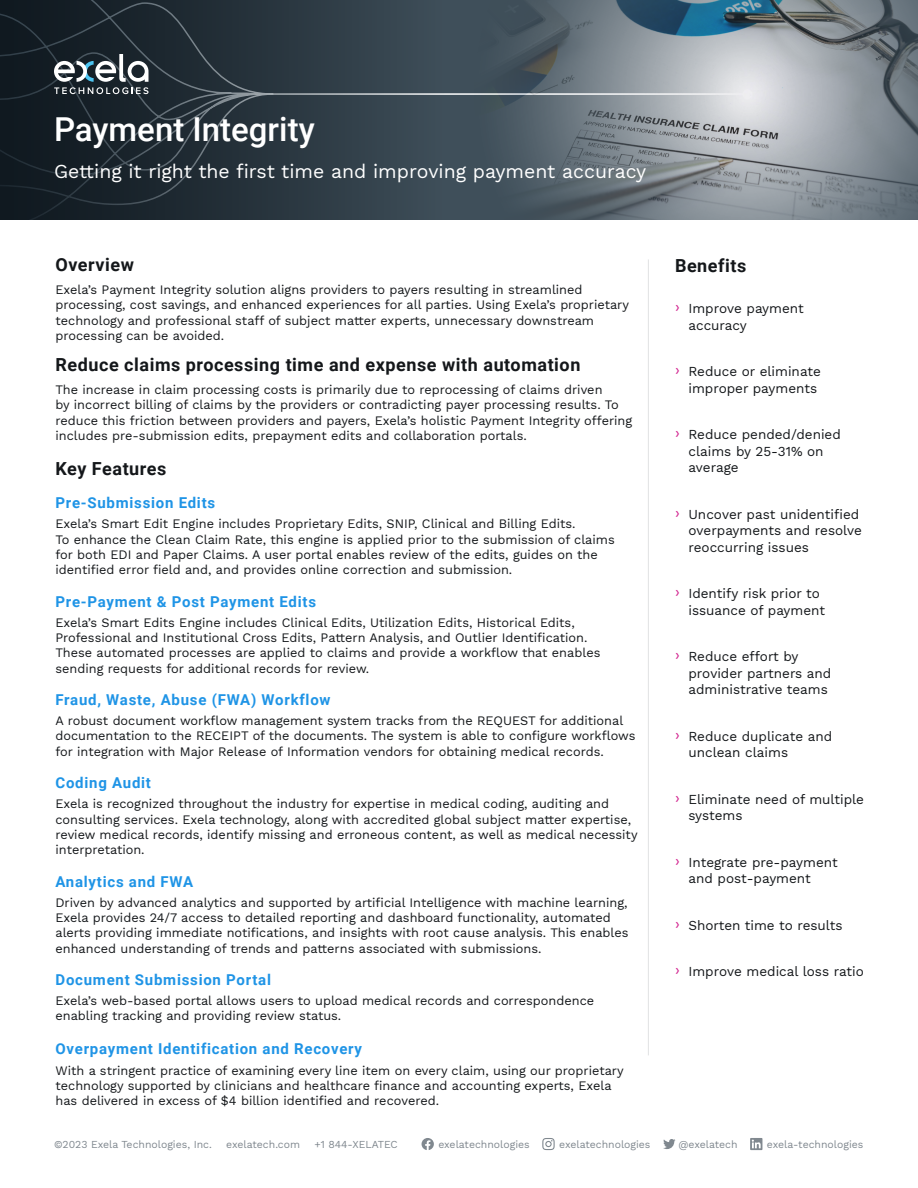
<style>
.page{position:relative;width:918px;height:1188px;background:#fff}
.page>*{position:absolute;margin:0;border:0;box-sizing:border-box;transform-origin:0 0}
.page_title_-_white{font:500 33px "Roboto";color:#fff}
.accent_paragraph{font:19.5px "Work Sans";color:#fff}
.section_header{font:700 18px "Roboto";letter-spacing:.03em;color:#14171a}
.section_header-2{font:700 15px "Roboto";letter-spacing:.05em;color:#1f94e6}
.t1{font:13.5px/16.5px "Work Sans";color:#14171a}
.main_paragraph_-_9{font:12.75px/15.3px "Work Sans";color:#14171a}
.footer_boilerplate_l{font:10.5px "Work Sans";color:#80888f}
.s1{font-size:15px;color:#d32690}
</style>
<div class="page">
<svg style="left:0;top:0;width:472px;height:220px;background:#28343d"></svg>
<svg style="left:54px;top:54px;width:94px;height:40px"></svg>
<img style="left:472px;top:0;width:446px;height:220px">
<hr style="left:648px;top:259px;width:1px;height:796px;background:#e1e2e3">
<svg style="left:542px;top:1138px;width:13px;height:12px"></svg>
<svg style="left:663px;top:1139px;width:13px;height:10px"></svg>
<svg style="left:750px;top:1138px;width:12px;height:12px"></svg>
<svg style="left:422px;top:1138px;width:12px;height:12px"></svg>
<p class="page_title_-_white" style="left:54px;top:106px;width:262px">Payment Integrity</p>
<p class="accent_paragraph" style="left:54px;top:156px;width:594px">Getting it right the first time and improving payment accuracy</p>
<p class="section_header" style="left:56px;top:252px;width:80px">Overview</p>
<p class="main_paragraph_-_9" style="left:56px;top:281px;width:575px">Exela’s Payment Integrity solution aligns providers to payers resulting in streamlined processing, cost savings, and enhanced experiences for all parties. Using Exela’s proprietary technology and professional staff of subject matter experts, unnecessary downstream processing can be avoided.</p>
<p class="section_header" style="left:56px;top:352px;width:526px">Reduce claims processing time and expense with automation</p>
<p class="main_paragraph_-_9" style="left:56px;top:382px;width:578px">The increase in claim processing costs is primarily due to reprocessing of claims driven<br>by incorrect billing of claims by the providers or contradicting payer processing results. To reduce this friction between providers and payers, Exela’s holistic Payment Integrity offering includes pre-submission edits, prepayment edits and collaboration portals.</p>
<p class="section_header" style="left:56px;top:456px;width:112px">Key Features</p>
<p class="section_header-2" style="left:56px;top:492px;width:161px">Pre-Submission Edits</p>
<p class="main_paragraph_-_9" style="left:56px;top:516px;width:561px">Exela’s Smart Edit Engine includes Proprietary Edits, SNIP, Clinical and Billing Edits.<br>To enhance the Clean Claim Rate, this engine is applied prior to the submission of claims for both EDI and Paper Claims. A user portal enables review of the edits, guides on the identified error field and, and provides online correction and submission.</p>
<p class="section_header-2" style="left:56px;top:591px;width:262px">Pre-Payment &amp; Post Payment Edits</p>
<p class="main_paragraph_-_9" style="left:56px;top:614px;width:546px">Exela’s Smart Edits Engine includes Clinical Edits, Utilization Edits, Historical Edits, Professional and Institutional Cross Edits, Pattern Analysis, and Outlier Identification.<br>These automated processes are applied to claims and provide a workflow that enables sending requests for additional records for review.</p>
<p class="section_header-2" style="left:56px;top:689px;width:277px">Fraud, Waste, Abuse (FWA) Workflow</p>
<p class="main_paragraph_-_9" style="left:56px;top:713px;width:581px">A robust document workflow management system tracks from the REQUEST for additional documentation to the RECEIPT of the documents. The system is able to configure workflows for integration with Major Release of Information vendors for obtaining medical records.</p>
<p class="section_header-2" style="left:56px;top:772px;width:97px">Coding Audit</p>
<p class="main_paragraph_-_9" style="left:56px;top:796px;width:584px">Exela is recognized throughout the industry for expertise in medical coding, auditing and consulting services. Exela technology, along with accredited global subject matter expertise, review medical records, identify missing and erroneous content, as well as medical necessity interpretation.</p>
<p class="section_header-2" style="left:56px;top:871px;width:139px">Analytics and FWA</p>
<p class="main_paragraph_-_9" style="left:56px;top:894px;width:575px">Driven by advanced analytics and supported by artificial Intelligence with machine learning, Exela provides 24/7 access to detailed reporting and dashboard functionality, automated alerts providing immediate notifications, and insights with root cause analysis. This enables enhanced understanding of trends and patterns associated with submissions.</p>
<p class="section_header-2" style="left:56px;top:969px;width:217px">Document Submission Portal</p>
<p class="main_paragraph_-_9" style="left:56px;top:993px;width:540px">Exela’s web-based portal allows users to upload medical records and correspondence enabling tracking and providing review status.</p>
<p class="section_header-2" style="left:56px;top:1039px;width:308px">Overpayment Identification and Recovery</p>
<p class="main_paragraph_-_9" style="left:56px;top:1062px;width:570px">With a stringent practice of examining every line item on every claim, using our proprietary technology supported by clinicians and healthcare finance and accounting experts, Exela has delivered in excess of $4 billion identified and recovered.</p>
<p class="section_header" style="left:675px;top:253px;width:73px">Benefits</p>
<p class="t1" style="left:688px;top:300px;width:117px;text-indent:-14px"><span class="s1">›</span> Improve payment accuracy</p>
<p class="t1" style="left:675px;top:363px;width:147px;text-align:right"><span class="s1">›</span> Reduce or eliminate improper payments</p>
<p class="t1" style="left:688px;top:426px;width:154px;text-indent:-14px"><span class="s1">›</span> Reduce pended/denied claims by 25-31% on average</p>
<p class="t1" style="left:688px;top:505px;width:175px;text-indent:-14px"><span class="s1">›</span> Uncover past unidentified overpayments and resolve reoccurring issues</p>
<p class="t1" style="left:688px;top:585px;width:138px;text-indent:-14px"><span class="s1">›</span> Identify risk prior to issuance of payment</p>
<p class="t1" style="left:688px;top:648px;width:144px;text-indent:-14px"><span class="s1">›</span> Reduce effort by provider partners and administrative teams</p>
<p class="t1" style="left:688px;top:727px;width:145px;text-indent:-14px"><span class="s1">›</span> Reduce duplicate and unclean claims</p>
<p class="t1" style="left:688px;top:790px;width:177px;text-indent:-14px"><span class="s1">›</span> Eliminate need of multiple systems</p>
<p class="t1" style="left:688px;top:853px;width:151px;text-indent:-14px"><span class="s1">›</span> Integrate pre-payment and post-payment</p>
<p class="t1" style="left:675px;top:916px;width:169px"><span class="s1">›</span> Shorten time to results</p>
<p class="t1" style="left:675px;top:963px;width:190px"><span class="s1">›</span> Improve medical loss ratio</p>
<p class="footer_boilerplate_l" style="left:54px;top:1136px;width:159px">©2023 Exela Technologies, Inc.</p>
<p class="footer_boilerplate_l" style="left:226px;top:1136px;width:75px">exelatech.com</p>
<p class="footer_boilerplate_l" style="left:314px;top:1136px;width:85px">+1 844-XELATEC</p>
<p class="footer_boilerplate_l" style="left:438px;top:1136px;width:93px">exelatechnologies</p>
<p class="footer_boilerplate_l" style="left:559px;top:1136px;width:93px">exelatechnologies</p>
<p class="footer_boilerplate_l" style="left:679px;top:1136px;width:61px">@exelatech</p>
<p class="footer_boilerplate_l" style="left:767px;top:1136px;width:98px">exela-technologies</p>
</div>
